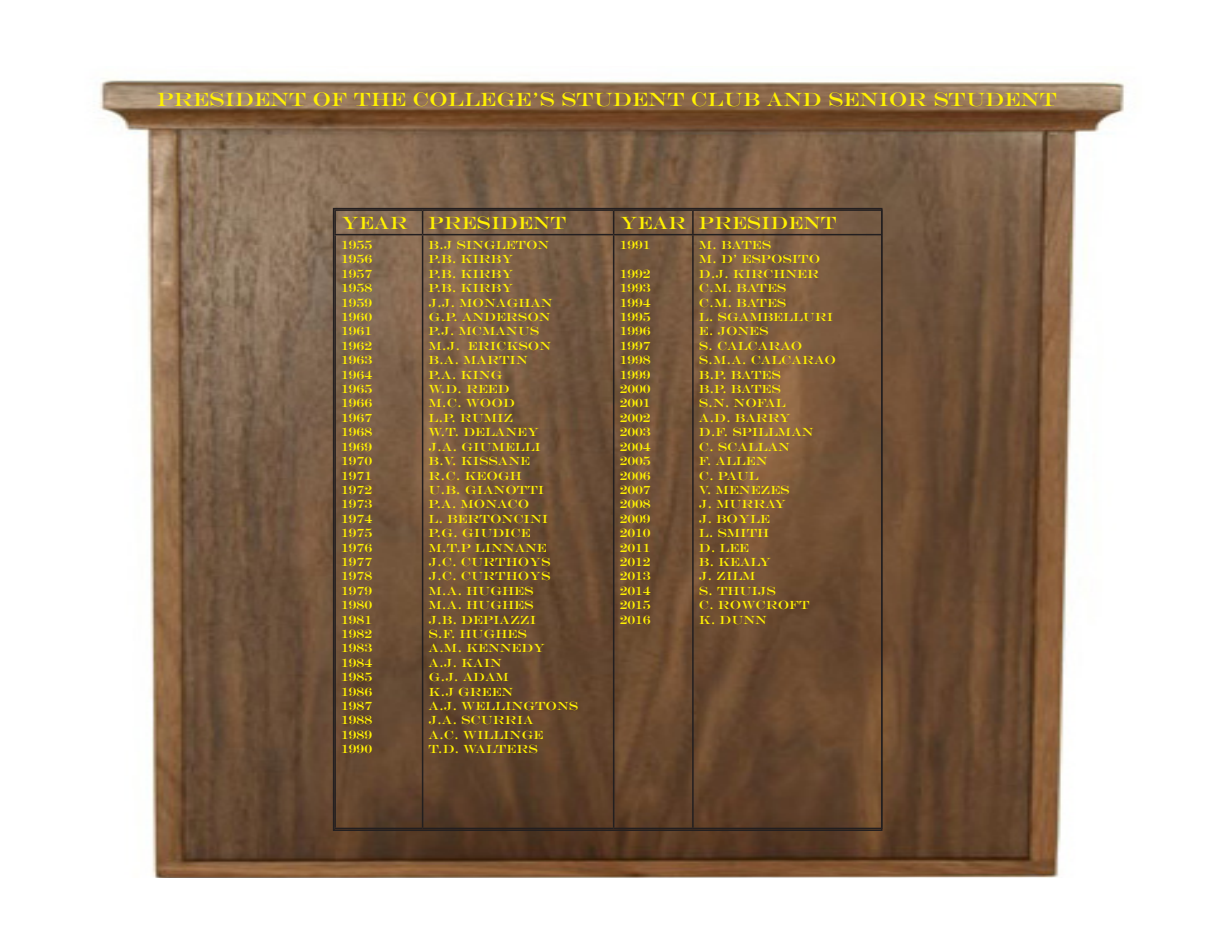
<style>
.page{position:relative;width:1214px;height:944px;background:#fff}
.page>*{position:absolute;margin:0;border:0;box-sizing:border-box;transform-origin:0 0}
.t1{font:19.5px "Engravers";color:#fff101}
.t2{font:18px "Engravers";color:#fff101}
.t3{font:12px "Engravers";color:#fff101}
</style>
<div class="page">
<img style="left:99px;top:79px;width:1026px;height:798px">
<svg style="left:422px;top:211px;width:1px;height:23px"></svg>
<svg style="left:613px;top:211px;width:1px;height:23px"></svg>
<svg style="left:692px;top:211px;width:1px;height:23px"></svg>
<hr style="left:334px;top:234px;width:88px;height:1px;background:#231f20">
<hr style="left:422px;top:234px;width:191px;height:1px;background:#231f20">
<hr style="left:422px;top:235px;width:1px;height:592px;background:#231f20">
<hr style="left:613px;top:234px;width:80px;height:1px;background:#231f20">
<hr style="left:613px;top:235px;width:1px;height:592px;background:#231f20">
<hr style="left:693px;top:234px;width:189px;height:1px;background:#231f20">
<hr style="left:692px;top:235px;width:1px;height:592px;background:#231f20">
<hr style="left:334px;top:827px;width:88px;height:2px;background:#231f20">
<hr style="left:422px;top:827px;width:191px;height:2px;background:#231f20">
<hr style="left:613px;top:827px;width:80px;height:2px;background:#231f20">
<hr style="left:693px;top:827px;width:189px;height:2px;background:#231f20">
<div style="left:333px;top:208px;width:549px;height:623px;border:2px solid #231f20"></div>
<p class="t1" style="left:157px;top:87px;width:901px">PRESIDENT OF THE COLLEGE’S STUDENT CLUB AND SENIOR STUDENT</p>
<p class="t2" style="left:341px;top:212px;width:68px">YEAR</p>
<p class="t2" style="left:428px;top:212px;width:139px">PRESIDENT</p>
<p class="t2" style="left:619px;top:212px;width:68px">YEAR</p>
<p class="t2" style="left:699px;top:212px;width:139px">PRESIDENT</p>
<p class="t3" style="left:341px;top:238px;width:33px">1955</p>
<p class="t3" style="left:341px;top:252px;width:33px">1956</p>
<p class="t3" style="left:341px;top:266px;width:33px">1957</p>
<p class="t3" style="left:341px;top:281px;width:33px">1958</p>
<p class="t3" style="left:341px;top:295px;width:33px">1959</p>
<p class="t3" style="left:341px;top:310px;width:33px">1960</p>
<p class="t3" style="left:341px;top:324px;width:33px">1961</p>
<p class="t3" style="left:341px;top:338px;width:33px">1962</p>
<p class="t3" style="left:341px;top:353px;width:33px">1963</p>
<p class="t3" style="left:341px;top:367px;width:33px">1964</p>
<p class="t3" style="left:341px;top:382px;width:33px">1965</p>
<p class="t3" style="left:341px;top:396px;width:33px">1966</p>
<p class="t3" style="left:341px;top:410px;width:33px">1967</p>
<p class="t3" style="left:341px;top:425px;width:33px">1968</p>
<p class="t3" style="left:341px;top:439px;width:33px">1969</p>
<p class="t3" style="left:341px;top:454px;width:33px">1970</p>
<p class="t3" style="left:341px;top:468px;width:33px">1971</p>
<p class="t3" style="left:341px;top:482px;width:33px">1972</p>
<p class="t3" style="left:341px;top:497px;width:33px">1973</p>
<p class="t3" style="left:341px;top:511px;width:33px">1974</p>
<p class="t3" style="left:341px;top:526px;width:33px">1975</p>
<p class="t3" style="left:341px;top:540px;width:33px">1976</p>
<p class="t3" style="left:341px;top:554px;width:33px">1977</p>
<p class="t3" style="left:341px;top:569px;width:33px">1978</p>
<p class="t3" style="left:341px;top:583px;width:33px">1979</p>
<p class="t3" style="left:341px;top:598px;width:33px">1980</p>
<p class="t3" style="left:341px;top:612px;width:33px">1981</p>
<p class="t3" style="left:341px;top:626px;width:33px">1982</p>
<p class="t3" style="left:341px;top:641px;width:33px">1983</p>
<p class="t3" style="left:341px;top:655px;width:33px">1984</p>
<p class="t3" style="left:341px;top:670px;width:33px">1985</p>
<p class="t3" style="left:341px;top:684px;width:33px">1986</p>
<p class="t3" style="left:341px;top:698px;width:33px">1987</p>
<p class="t3" style="left:341px;top:713px;width:33px">1988</p>
<p class="t3" style="left:341px;top:727px;width:33px">1989</p>
<p class="t3" style="left:341px;top:742px;width:33px">1990</p>
<p class="t3" style="left:428px;top:238px;width:122px">B.J SINGLETON</p>
<p class="t3" style="left:428px;top:252px;width:86px">P.B. KIRBY</p>
<p class="t3" style="left:428px;top:266px;width:86px">P.B. KIRBY</p>
<p class="t3" style="left:428px;top:281px;width:86px">P.B. KIRBY</p>
<p class="t3" style="left:428px;top:295px;width:125px">J.J. MONAGHAN</p>
<p class="t3" style="left:428px;top:310px;width:123px">G.P. ANDERSON</p>
<p class="t3" style="left:428px;top:324px;width:112px">P.J. MCMANUS</p>
<p class="t3" style="left:428px;top:338px;width:124px">M.J. ERICKSON</p>
<p class="t3" style="left:428px;top:353px;width:101px">B.A. MARTIN</p>
<p class="t3" style="left:428px;top:367px;width:75px">P.A. KING</p>
<p class="t3" style="left:428px;top:382px;width:83px">W.D. REED</p>
<p class="t3" style="left:428px;top:396px;width:88px">M.C. WOOD</p>
<p class="t3" style="left:428px;top:410px;width:86px">L.P. RUMIZ</p>
<p class="t3" style="left:428px;top:425px;width:112px">W.T. DELANEY</p>
<p class="t3" style="left:428px;top:439px;width:114px">J.A. GIUMELLI</p>
<p class="t3" style="left:428px;top:454px;width:103px">B.V. KISSANE</p>
<p class="t3" style="left:428px;top:468px;width:95px">R.C. KEOGH</p>
<p class="t3" style="left:428px;top:482px;width:117px">U.B. GIANOTTI</p>
<p class="t3" style="left:428px;top:497px;width:102px">P.A. MONACO</p>
<p class="t3" style="left:428px;top:511px;width:121px">L. BERTONCINI</p>
<p class="t3" style="left:428px;top:526px;width:104px">P.G. GIUDICE</p>
<p class="t3" style="left:428px;top:540px;width:120px">M.T.P LINNANE</p>
<p class="t3" style="left:428px;top:554px;width:123px">J.C. CURTHOYS</p>
<p class="t3" style="left:428px;top:569px;width:123px">J.C. CURTHOYS</p>
<p class="t3" style="left:428px;top:583px;width:106px">M.A. HUGHES</p>
<p class="t3" style="left:428px;top:598px;width:106px">M.A. HUGHES</p>
<p class="t3" style="left:428px;top:612px;width:109px">J.B. DEPIAZZI</p>
<p class="t3" style="left:428px;top:626px;width:100px">S.F. HUGHES</p>
<p class="t3" style="left:428px;top:641px;width:118px">A.M. KENNEDY</p>
<p class="t3" style="left:428px;top:655px;width:75px">A.J. KAIN</p>
<p class="t3" style="left:428px;top:670px;width:82px">G.J. ADAM</p>
<p class="t3" style="left:428px;top:684px;width:86px">K.J GREEN</p>
<p class="t3" style="left:428px;top:698px;width:151px">A.J. WELLINGTONS</p>
<p class="t3" style="left:428px;top:713px;width:107px">J.A. SCURRIA</p>
<p class="t3" style="left:428px;top:727px;width:116px">A.C. WILLINGE</p>
<p class="t3" style="left:428px;top:742px;width:111px">T.D. WALTERS</p>
<p class="t3" style="left:619px;top:238px;width:33px">1991</p>
<p class="t3" style="left:619px;top:266px;width:33px">1992</p>
<p class="t3" style="left:619px;top:281px;width:33px">1993</p>
<p class="t3" style="left:619px;top:295px;width:33px">1994</p>
<p class="t3" style="left:619px;top:310px;width:33px">1995</p>
<p class="t3" style="left:619px;top:324px;width:33px">1996</p>
<p class="t3" style="left:619px;top:338px;width:33px">1997</p>
<p class="t3" style="left:619px;top:353px;width:33px">1998</p>
<p class="t3" style="left:619px;top:367px;width:33px">1999</p>
<p class="t3" style="left:619px;top:382px;width:33px">2000</p>
<p class="t3" style="left:619px;top:396px;width:33px">2001</p>
<p class="t3" style="left:619px;top:410px;width:33px">2002</p>
<p class="t3" style="left:619px;top:425px;width:33px">2003</p>
<p class="t3" style="left:619px;top:439px;width:33px">2004</p>
<p class="t3" style="left:619px;top:454px;width:33px">2005</p>
<p class="t3" style="left:619px;top:468px;width:33px">2006</p>
<p class="t3" style="left:619px;top:482px;width:33px">2007</p>
<p class="t3" style="left:619px;top:497px;width:33px">2008</p>
<p class="t3" style="left:619px;top:511px;width:33px">2009</p>
<p class="t3" style="left:619px;top:526px;width:33px">2010</p>
<p class="t3" style="left:619px;top:540px;width:33px">2011</p>
<p class="t3" style="left:619px;top:554px;width:33px">2012</p>
<p class="t3" style="left:619px;top:569px;width:33px">2013</p>
<p class="t3" style="left:619px;top:583px;width:33px">2014</p>
<p class="t3" style="left:619px;top:598px;width:33px">2015</p>
<p class="t3" style="left:619px;top:612px;width:33px">2016</p>
<p class="t3" style="left:699px;top:238px;width:74px">M. BATES</p>
<p class="t3" style="left:699px;top:252px;width:123px">M. D’ ESPOSITO</p>
<p class="t3" style="left:699px;top:266px;width:122px">D.J. KIRCHNER</p>
<p class="t3" style="left:699px;top:281px;width:89px">C.M. BATES</p>
<p class="t3" style="left:699px;top:295px;width:89px">C.M. BATES</p>
<p class="t3" style="left:699px;top:310px;width:136px">L. SGAMBELLURI</p>
<p class="t3" style="left:699px;top:324px;width:71px">E. JONES</p>
<p class="t3" style="left:699px;top:338px;width:105px">S. CALCARAO</p>
<p class="t3" style="left:699px;top:353px;width:139px">S.M.A. CALCARAO</p>
<p class="t3" style="left:699px;top:367px;width:83px">B.P. BATES</p>
<p class="t3" style="left:699px;top:382px;width:83px">B.P. BATES</p>
<p class="t3" style="left:699px;top:396px;width:88px">S.N. NOFAL</p>
<p class="t3" style="left:699px;top:410px;width:93px">A.D. BARRY</p>
<p class="t3" style="left:699px;top:425px;width:116px">D.F. SPILLMAN</p>
<p class="t3" style="left:699px;top:439px;width:93px">C. SCALLAN</p>
<p class="t3" style="left:699px;top:454px;width:70px">F. ALLEN</p>
<p class="t3" style="left:699px;top:468px;width:61px">C. PAUL</p>
<p class="t3" style="left:699px;top:482px;width:92px">V. MENEZES</p>
<p class="t3" style="left:699px;top:497px;width:89px">J. MURRAY</p>
<p class="t3" style="left:699px;top:511px;width:72px">J. BOYLE</p>
<p class="t3" style="left:699px;top:526px;width:72px">L. SMITH</p>
<p class="t3" style="left:699px;top:540px;width:52px">D. LEE</p>
<p class="t3" style="left:699px;top:554px;width:74px">B. KEALY</p>
<p class="t3" style="left:699px;top:569px;width:58px">J. ZILM</p>
<p class="t3" style="left:699px;top:583px;width:78px">S. THUIJS</p>
<p class="t3" style="left:699px;top:598px;width:112px">C. ROWCROFT</p>
<p class="t3" style="left:699px;top:612px;width:70px">K. DUNN</p>
</div>
